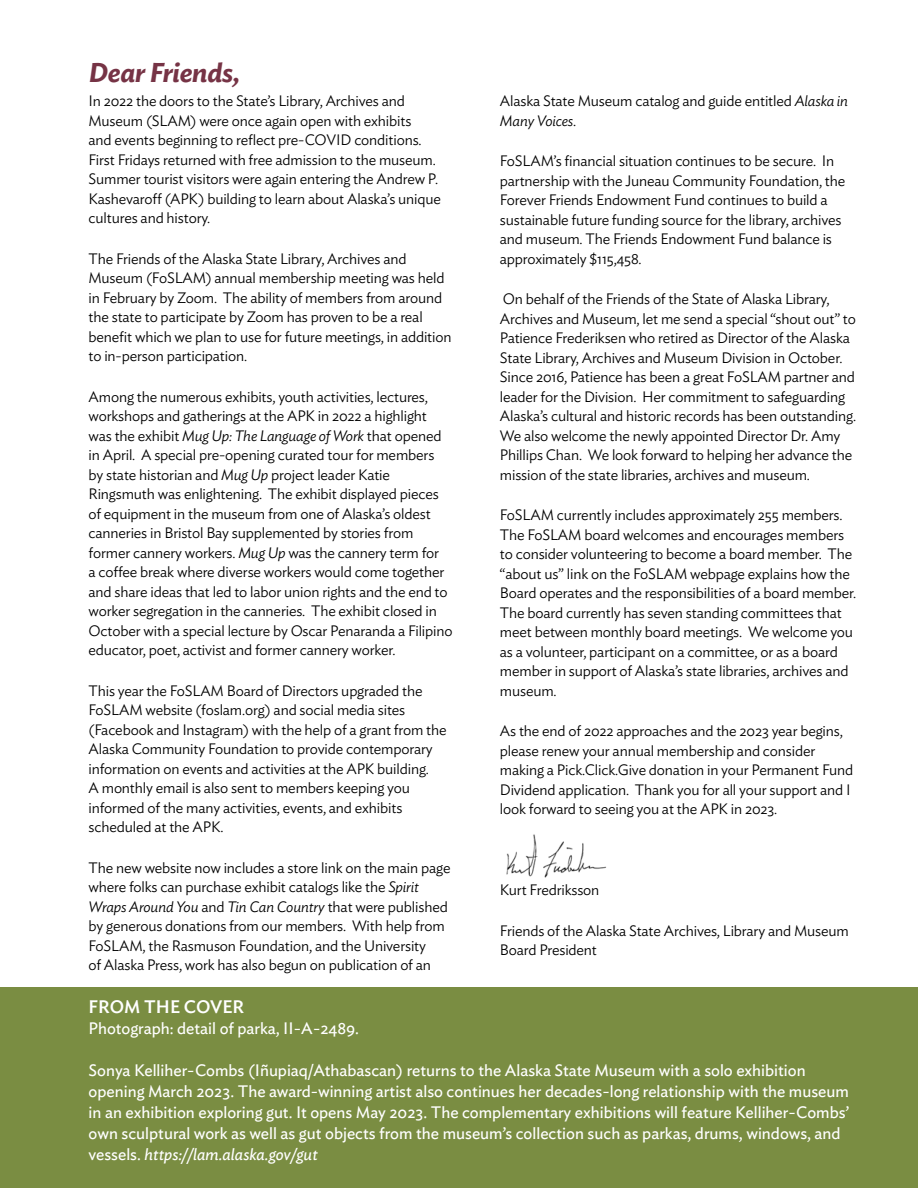
<style>
.page{position:relative;width:918px;height:1188px;background:#fff}
.page>*{position:absolute;margin:0;border:0;box-sizing:border-box;transform-origin:0 0}
.t1{font:italic 600 27px "Ideal Sans";letter-spacing:-.01em;color:#763345}
.t2{font:500 18px "Ideal Sans";color:#fff}
.t3{font:16.5px/21px "Ideal Sans";color:#fff}
.t4{font:300 15px/19.5px "Ideal Sans";letter-spacing:-.01em;color:#000}
.s1{font-style:italic}
</style>
<div class="page">
<div style="left:0;top:987px;width:918px;height:201px;background:#7a8d42"></div>
<img style="left:506px;top:834px;width:100px;height:44px">
<h1 class="t1" style="left:89px;top:51px;width:153px">Dear Friends,</h1>
<p class="t4" style="left:89px;top:90px;width:354px">In 2022 the doors to the State’s Library, Archives and Museum (SLAM) were once again open with exhibits<br>and events beginning to reflect pre-COVID conditions.<br>First Fridays returned with free admission to the museum.<br>Summer tourist visitors were again entering the Andrew P.<br>Kashevaroff (APK) building to learn about Alaska’s unique cultures and history.</p>
<p class="t4" style="left:89px;top:248px;width:365px">The Friends of the Alaska State Library, Archives and Museum (FoSLAM) annual membership meeting was held in February by Zoom. The ability of members from around the state to participate by Zoom has proven to be a real benefit which we plan to use for future meetings, in addition to in-person participation.</p>
<p class="t4" style="left:89px;top:386px;width:366px">Among the numerous exhibits, youth activities, lectures, workshops and gatherings at the APK in 2022 a highlight was the exhibit <span class="s1">Mug Up: The Language of Work</span> that opened in April. A special pre-opening curated tour for members by state historian and <span class="s1">Mug Up</span> project leader Katie Ringsmuth was enlightening. The exhibit displayed pieces of equipment in the museum from one of Alaska’s oldest canneries in Bristol Bay supplemented by stories from former cannery workers. <span class="s1">Mug Up</span> was the cannery term for<br>a coffee break where diverse workers would come together and share ideas that led to labor union rights and the end to worker segregation in the canneries. The exhibit closed in October with a special lecture by Oscar Penaranda a Filipino educator, poet, activist and former cannery worker.</p>
<p class="t4" style="left:89px;top:680px;width:360px">This year the FoSLAM Board of Directors upgraded the FoSLAM website (foslam.org) and social media sites (Facebook and Instagram) with the help of a grant from the Alaska Community Foundation to provide contemporary information on events and activities at the APK building.<br>A monthly email is also sent to members keeping you informed of the many activities, events, and exhibits scheduled at the APK.</p>
<p class="t4" style="left:89px;top:857px;width:363px">The new website now includes a store link on the main page where folks can purchase exhibit catalogs like the <span class="s1">Spirit Wraps Around You</span> and <span class="s1">Tin Can Country</span> that were published by generous donations from our members. With help from FoSLAM, the Rasmuson Foundation, and the University<br>of Alaska Press, work has also begun on publication of an</p>
<p class="t4" style="left:500px;top:90px;width:350px">Alaska State Museum catalog and guide entitled <span class="s1">Alaska in<br>Many Voices</span>.</p>
<p class="t4" style="left:500px;top:150px;width:347px">FoSLAM’s financial situation continues to be secure. In partnership with the Juneau Community Foundation, the Forever Friends Endowment Fund continues to build a sustainable future funding source for the library, archives and museum. The Friends Endowment Fund balance is approximately $115,458.</p>
<p class="t4" style="left:500px;top:288px;width:358px">On behalf of the Friends of the State of Alaska Library, Archives and Museum, let me send a special “shout out” to Patience Frederiksen who retired as Director of the Alaska State Library, Archives and Museum Division in October.<br>Since 2016, Patience has been a great FoSLAM partner and leader for the Division. Her commitment to safeguarding Alaska’s cultural and historic records has been outstanding.<br>We also welcome the newly appointed Director Dr. Amy Phillips Chan. We look forward to helping her advance the mission of the state libraries, archives and museum.</p>
<p class="t4" style="left:500px;top:504px;width:358px">FoSLAM currently includes approximately 255 members.<br>The FoSLAM board welcomes and encourages members to consider volunteering to become a board member. The “about us” link on the FoSLAM webpage explains how the Board operates and the responsibilities of a board member.<br>The board currently has seven standing committees that meet between monthly board meetings. We welcome you as a volunteer, participant on a committee, or as a board member in support of Alaska’s state libraries, archives and museum.</p>
<p class="t4" style="left:500px;top:720px;width:355px">As the end of 2022 approaches and the 2023 year begins, please renew your annual membership and consider making a Pick.Click.Give donation in your Permanent Fund Dividend application. Thank you for all your support and I look forward to seeing you at the APK in 2023.</p>
<p class="t4" style="left:500px;top:879px;width:101px">Kurt Fredriksson</p>
<p class="t4" style="left:500px;top:920px;width:350px">Friends of the Alaska State Archives, Library and Museum<br>Board President</p>
<p class="t2" style="left:89px;top:993px;width:157px">FROM THE COVER</p>
<p class="t3" style="left:89px;top:1017px;width:272px">Photograph: detail of parka, II-A-2489.</p>
<p class="t3" style="left:89px;top:1059px;width:762px">Sonya Kelliher-Combs (Iñupiaq/Athabascan) returns to the Alaska State Museum with a solo exhibition opening March 2023. The award-winning artist also continues her decades-long relationship with the museum in an exhibition exploring gut. It opens May 2023. The complementary exhibitions will feature Kelliher-Combs’ own sculptural work as well as gut objects from the museum’s collection such as parkas, drums, windows, and vessels. <span class="s1">https://lam.alaska.gov/gut</span></p>
</div>
